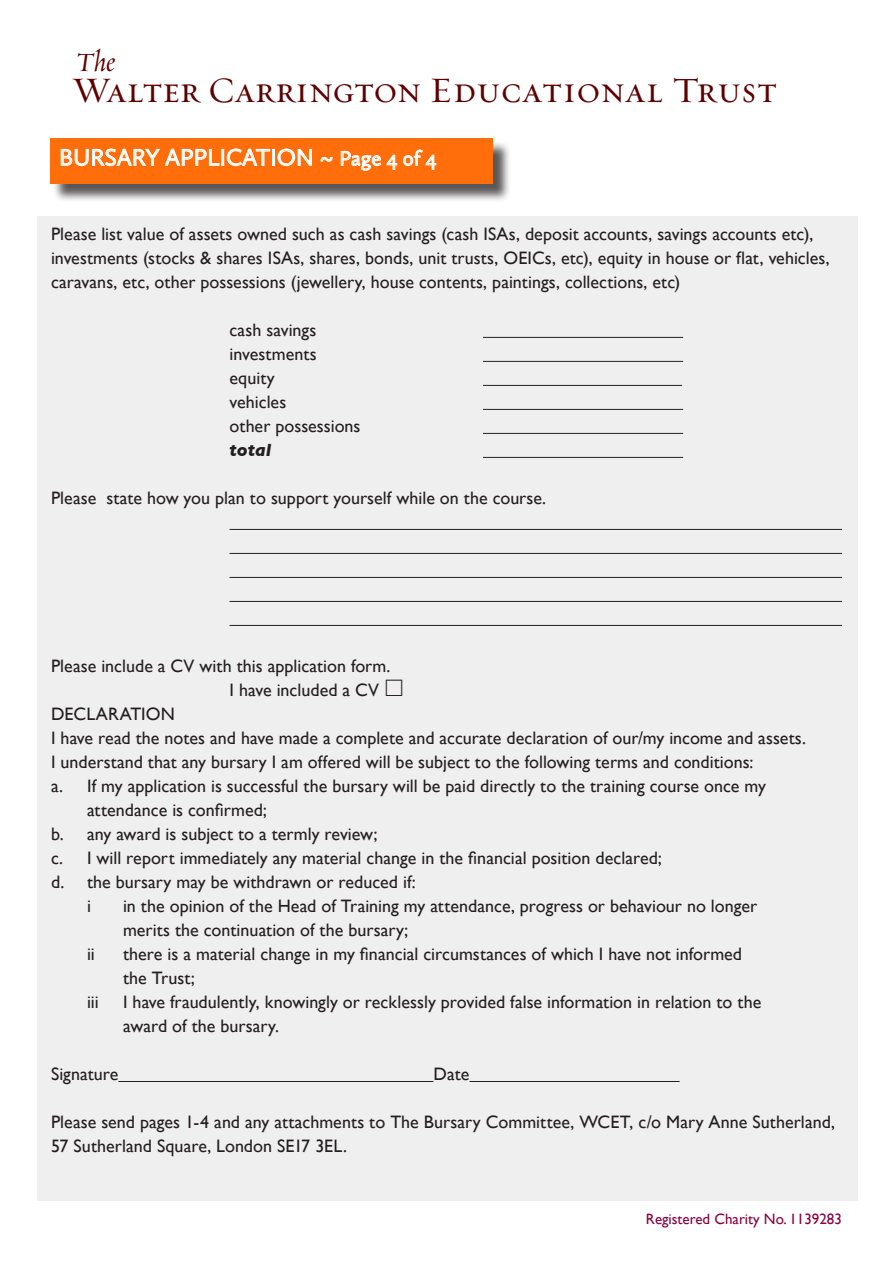
<style>
.page{position:relative;width:893px;height:1263px;background:#fff}
.page>*{position:absolute;margin:0;border:0;box-sizing:border-box;transform-origin:0 0}
.t1{font:36px "Requiem Text HTF Small Caps";color:#5d0000}
.t2{font:30px "Requiem Display HTF Italic";color:#5d0000}
.t3{font:24px "Calluna Sans";color:#fff}
.application_paragrap{font:18px/24px "Gill Sans";color:#231f20}
.application_paragrap-2{font:italic 700 18px "Gill Sans";color:#231f20}
.t4{font:15px "Gill Sans";color:#890042}
.s1{font-size:21px}
.s2{font-family:"L Astrology Pi One";font-size:24px}
</style>
<div class="page">
<div style="left:38px;top:216px;width:820px;height:984px;background:#efeff0"></div>
<hr style="left:483px;top:337px;width:200px;height:1px;background:#231f20">
<hr style="left:483px;top:361px;width:200px;height:1px;background:#231f20">
<hr style="left:483px;top:385px;width:199px;height:1px;background:#231f20">
<hr style="left:483px;top:409px;width:200px;height:1px;background:#231f20">
<hr style="left:483px;top:433px;width:200px;height:1px;background:#231f20">
<hr style="left:483px;top:457px;width:200px;height:1px;background:#231f20">
<hr style="left:230px;top:529px;width:612px;height:1px;background:#231f20">
<hr style="left:230px;top:553px;width:612px;height:1px;background:#231f20">
<hr style="left:230px;top:577px;width:612px;height:1px;background:#231f20">
<hr style="left:230px;top:601px;width:612px;height:1px;background:#231f20">
<hr style="left:230px;top:625px;width:612px;height:1px;background:#231f20">
<div style="left:53px;top:140px;width:458px;height:62px;background:#231f20;opacity:.75"></div>
<div style="left:50px;top:138px;width:442px;height:46px;background:#ff6e0a"></div>
<svg style="left:61px;top:148px;width:251px;height:18px"></svg>
<svg style="left:320px;top:157px;width:13px;height:5px"></svg>
<svg style="left:341px;top:151px;width:56px;height:20px"></svg>
<svg style="left:403px;top:149px;width:34px;height:21px"></svg>
<hr style="left:118px;top:1081px;width:315px;height:1px;background:#231f20">
<hr style="left:470px;top:1081px;width:210px;height:1px;background:#231f20">
<p class="t2" style="left:77px;top:48px;width:40px">The</p>
<p class="t1" style="left:72px;top:68px;width:706px">Walter Carrington Educational Trust</p>
<p class="t3" style="left:59px;top:143px;width:379px">BURSARY APPLICATION ~ <span class="s1">Page 4 of 4</span></p>
<p class="application_paragrap" style="left:51px;top:222px;width:780px">Please list value of assets owned such as cash savings (cash ISAs, deposit accounts, savings accounts etc), investments (stocks &amp; shares ISAs, shares, bonds, unit trusts, OEICs, etc), equity in house or flat, vehicles, caravans, etc, other possessions (jewellery, house contents, paintings, collections, etc)</p>
<p class="application_paragrap" style="left:230px;top:318px;width:88px">cash savings</p>
<p class="application_paragrap" style="left:230px;top:342px;width:89px">investments</p>
<p class="application_paragrap" style="left:230px;top:366px;width:47px">equity</p>
<p class="application_paragrap" style="left:230px;top:390px;width:58px">vehicles</p>
<p class="application_paragrap" style="left:230px;top:414px;width:133px">other possessions</p>
<p class="application_paragrap-2" style="left:230px;top:439px;width:43px">total</p>
<p class="application_paragrap" style="left:51px;top:486px;width:497px">Please state how you plan to support yourself while on the course.</p>
<p class="application_paragrap" style="left:51px;top:654px;width:341px">Please include a CV with this application form.</p>
<p class="application_paragrap" style="left:230px;top:678px;width:176px">I have included a CV <span class="s2">U</span></p>
<p class="application_paragrap" style="left:51px;top:702px;width:125px">DECLARATION</p>
<p class="application_paragrap" style="left:51px;top:726px;width:756px">I have read the notes and have made a complete and accurate declaration of our/my income and assets.</p>
<p class="application_paragrap" style="left:51px;top:750px;width:704px">I understand that any bursary I am offered will be subject to the following terms and conditions:</p>
<p class="application_paragrap" style="left:87px;top:774px;width:680px;text-indent:-36px">a. If my application is successful the bursary will be paid directly to the training course once my attendance is confirmed;</p>
<p class="application_paragrap" style="left:51px;top:822px;width:328px">b. any award is subject to a termly review;</p>
<p class="application_paragrap" style="left:51px;top:846px;width:612px">c. I will report immediately any material change in the financial position declared;</p>
<p class="application_paragrap" style="left:51px;top:870px;width:366px">d. the bursary may be withdrawn or reduced if:</p>
<p class="application_paragrap" style="left:87px;top:894px;width:5px">i</p>
<p class="application_paragrap" style="left:123px;top:894px;width:636px">in the opinion of the Head of Training my attendance, progress or behaviour no longer merits the continuation of the bursary;</p>
<p class="application_paragrap" style="left:87px;top:942px;width:9px">ii</p>
<p class="application_paragrap" style="left:123px;top:942px;width:621px">there is a material change in my financial circumstances of which I have not informed the Trust;</p>
<p class="application_paragrap" style="left:87px;top:990px;width:13px">iii</p>
<p class="application_paragrap" style="left:123px;top:990px;width:640px">I have fraudulently, knowingly or recklessly provided false information in relation to the award of the bursary.</p>
<p class="application_paragrap" style="left:51px;top:1062px;width:69px">Signature</p>
<p class="application_paragrap" style="left:433px;top:1062px;width:37px">Date</p>
<p class="application_paragrap" style="left:51px;top:1110px;width:786px">Please send pages 1-4 and any attachments to The Bursary Committee, WCET, c/o Mary Anne Sutherland,<br>57 Sutherland Square, London SE17 3EL.</p>
<p class="t4" style="left:646px;top:1210px;width:198px">Registered Charity No. 1139283</p>
</div>
